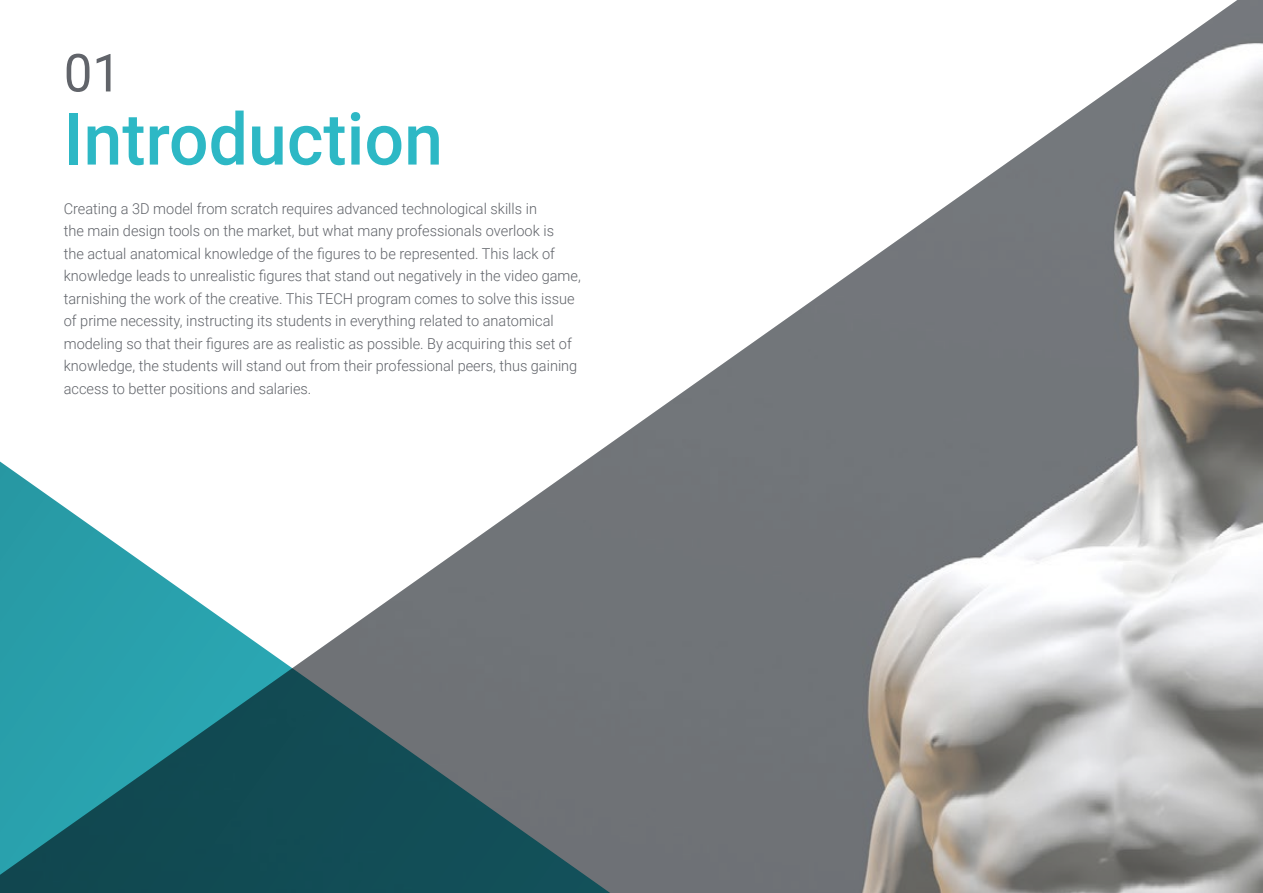
<style>
.page{position:relative;width:1263px;height:893px;background:#fff}
.page>*{position:absolute;margin:0;border:0;box-sizing:border-box;transform-origin:0 0}
.t1{font:500 72px "Roboto";color:#2db8c5}
.t2{font:52.5px "Roboto";color:#61646a}
.t3{font:300 15px/22.5px "Roboto";color:#61646a}
</style>
<div class="page">
<img style="left:606px;top:0;width:657px;height:893px">
<svg style="left:0;top:446px;width:640px;height:447px"></svg>
<h2 class="t2" style="left:64px;top:36px;width:59px">01</h2>
<h1 class="t1" style="left:64px;top:89px;width:381px">Introduction</h1>
<p class="t3" style="left:64px;top:197px;width:518px">Creating a 3D model from scratch requires advanced technological skills in<br>the main design tools on the market, but what many professionals overlook is<br>the actual anatomical knowledge of the figures to be represented. This lack of knowledge leads to unrealistic figures that stand out negatively in the video game, tarnishing the work of the creative. This TECH program comes to solve this issue of prime necessity, instructing its students in everything related to anatomical modeling so that their figures are as realistic as possible. By acquiring this set of knowledge, the students will stand out from their professional peers, thus gaining access to better positions and salaries.</p>
</div>
